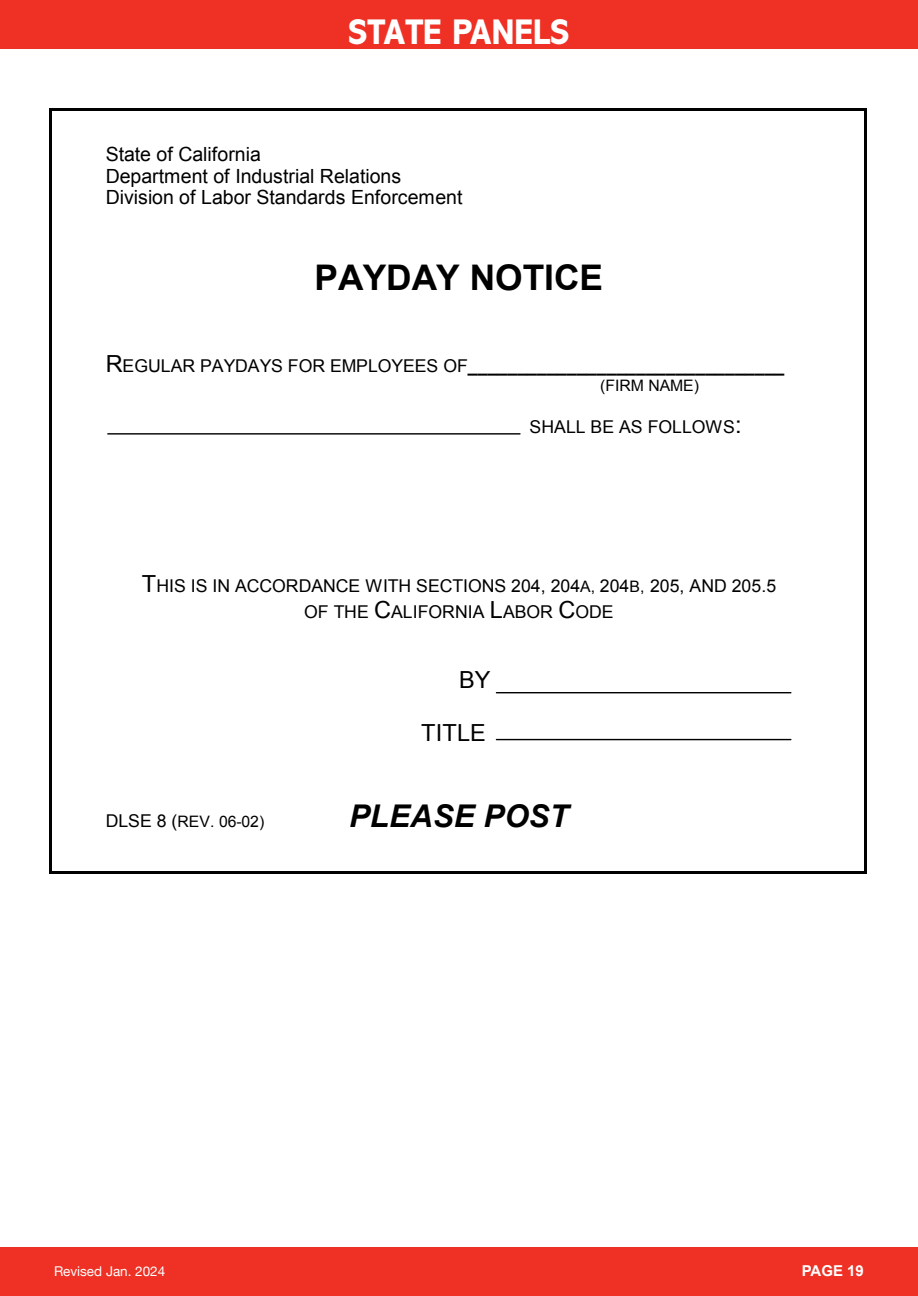
<style>
.page{position:relative;width:918px;height:1296px;background:#fff}
.page>*{position:absolute;margin:0;border:0;box-sizing:border-box;transform-origin:0 0}
.t1{font:800 36px "Abadi MT Pro";color:#fff;scale:.9 1}
.t2{font:700 35.4px "Arial";color:#000}
.t3{font:italic 700 31.35px "Arial";color:#000}
.t4{font:23.55px "Arial";letter-spacing:.005em;color:#000}
.t5{font:19.5px/21.6px "Arial";color:#000}
.t6{font:17.7px/26.4px "Arial";color:#000;text-align:center}
.t7{font:700 17.7px "Arial";color:#000}
.t8{font:15.75px "Arial";letter-spacing:-.005em;color:#000}
.t9{font:700 15px "Arial";color:#fff}
.t10{font:13.5px "Helvetica Neue";color:#fff}
.s1{font-weight:400;font-size:23.55px}
.s2{font-weight:400}
.s3{font-size:23.55px}
.s4{font-size:15.75px}
.s5{font-size:17.7px}
</style>
<div class="page">
<div style="left:0;top:0;width:918px;height:49px;background:#ee3124"></div>
<div style="left:0;top:1247px;width:918px;height:49px;background:#ee3124"></div>
<hr style="left:49px;top:108px;width:818px;height:2px;background:#000">
<hr style="left:49px;top:110px;width:3px;height:33px;background:#000">
<hr style="left:864px;top:110px;width:3px;height:33px;background:#000">
<hr style="left:49px;top:143px;width:3px;height:22px;background:#000">
<hr style="left:864px;top:143px;width:3px;height:22px;background:#000">
<hr style="left:49px;top:165px;width:3px;height:22px;background:#000">
<hr style="left:864px;top:165px;width:3px;height:22px;background:#000">
<hr style="left:49px;top:187px;width:3px;height:21px;background:#000">
<hr style="left:864px;top:187px;width:3px;height:21px;background:#000">
<hr style="left:49px;top:208px;width:3px;height:25px;background:#000">
<hr style="left:864px;top:208px;width:3px;height:25px;background:#000">
<hr style="left:49px;top:233px;width:3px;height:24px;background:#000">
<hr style="left:864px;top:233px;width:3px;height:24px;background:#000">
<hr style="left:49px;top:257px;width:3px;height:41px;background:#000">
<hr style="left:864px;top:257px;width:3px;height:41px;background:#000">
<hr style="left:49px;top:298px;width:3px;height:26px;background:#000">
<hr style="left:864px;top:298px;width:3px;height:26px;background:#000">
<hr style="left:49px;top:324px;width:3px;height:26px;background:#000">
<hr style="left:864px;top:324px;width:3px;height:26px;background:#000">
<hr style="left:49px;top:350px;width:3px;height:27px;background:#000">
<hr style="left:864px;top:350px;width:3px;height:27px;background:#000">
<hr style="left:49px;top:377px;width:3px;height:18px;background:#000">
<hr style="left:864px;top:377px;width:3px;height:18px;background:#000">
<hr style="left:49px;top:395px;width:3px;height:17px;background:#000">
<hr style="left:864px;top:395px;width:3px;height:17px;background:#000">
<hr style="left:49px;top:412px;width:3px;height:27px;background:#000">
<hr style="left:864px;top:412px;width:3px;height:27px;background:#000">
<hr style="left:49px;top:439px;width:3px;height:26px;background:#000">
<hr style="left:864px;top:439px;width:3px;height:26px;background:#000">
<hr style="left:49px;top:465px;width:3px;height:26px;background:#000">
<hr style="left:864px;top:465px;width:3px;height:26px;background:#000">
<hr style="left:49px;top:491px;width:3px;height:27px;background:#000">
<hr style="left:864px;top:491px;width:3px;height:27px;background:#000">
<hr style="left:49px;top:518px;width:3px;height:26px;background:#000">
<hr style="left:864px;top:518px;width:3px;height:26px;background:#000">
<hr style="left:49px;top:544px;width:3px;height:26px;background:#000">
<hr style="left:864px;top:544px;width:3px;height:26px;background:#000">
<hr style="left:49px;top:570px;width:3px;height:27px;background:#000">
<hr style="left:864px;top:570px;width:3px;height:27px;background:#000">
<hr style="left:49px;top:597px;width:3px;height:26px;background:#000">
<hr style="left:864px;top:597px;width:3px;height:26px;background:#000">
<hr style="left:49px;top:623px;width:3px;height:22px;background:#000">
<hr style="left:864px;top:623px;width:3px;height:22px;background:#000">
<hr style="left:49px;top:645px;width:3px;height:22px;background:#000">
<hr style="left:864px;top:645px;width:3px;height:22px;background:#000">
<hr style="left:49px;top:667px;width:3px;height:26px;background:#000">
<hr style="left:864px;top:667px;width:3px;height:26px;background:#000">
<hr style="left:49px;top:693px;width:3px;height:26px;background:#000">
<hr style="left:864px;top:693px;width:3px;height:26px;background:#000">
<hr style="left:49px;top:719px;width:3px;height:27px;background:#000">
<hr style="left:864px;top:719px;width:3px;height:27px;background:#000">
<hr style="left:49px;top:746px;width:3px;height:26px;background:#000">
<hr style="left:864px;top:746px;width:3px;height:26px;background:#000">
<hr style="left:49px;top:772px;width:3px;height:26px;background:#000">
<hr style="left:864px;top:772px;width:3px;height:26px;background:#000">
<hr style="left:49px;top:798px;width:3px;height:36px;background:#000">
<hr style="left:864px;top:798px;width:3px;height:36px;background:#000">
<hr style="left:49px;top:871px;width:818px;height:3px;background:#000">
<hr style="left:49px;top:834px;width:3px;height:37px;background:#000">
<hr style="left:864px;top:834px;width:3px;height:37px;background:#000">
<hr style="left:108px;top:433px;width:412px;height:2px;background:#000">
<hr style="left:496px;top:692px;width:295px;height:1px;background:#000">
<hr style="left:496px;top:739px;width:295px;height:1px;background:#000">
<h1 class="t1" style="left:349px;top:12px;width:247px">STATE PANELS</h1>
<p class="t5" style="left:106px;top:143px;width:358px">State of California<br>Department of Industrial Relations<br>Division of Labor Standards Enforcement</p>
<h2 class="t2" style="left:315px;top:253px;width:290px">PAYDAY NOTICE</h2>
<p class="t7" style="left:106px;top:353px;width:680px"><span class="s1">R</span><span class="s2">EGULAR PAYDAYS FOR EMPLOYEES OF</span>________________________________</p>
<p class="t8" style="left:600px;top:375px;width:100px">(FIRM NAME)</p>
<p class="t6" style="left:530px;top:414px;width:213px">SHALL BE AS FOLLOWS<span class="s3">:</span></p>
<p class="t6" style="left:142px;top:572px;width:636px"><span class="s3">T</span>HIS IS IN ACCORDANCE WITH SECTIONS 204, 204<span class="s4">A,</span> 204<span class="s4">B,</span> 205, AND 205.5<br>OF THE <span class="s3">C</span>ALIFORNIA <span class="s3">L</span>ABOR <span class="s3">C</span>ODE</p>
<h3 class="t4" style="left:459px;top:663px;width:33px">BY</h3>
<h3 class="t4" style="left:421px;top:716px;width:66px">TITLE</h3>
<p class="t8" style="left:106px;top:811px;width:160px"><span class="s5">DLSE 8 (</span>REV. 06-02)</p>
<h3 class="t3" style="left:349px;top:795px;width:221px">PLEASE POST</h3>
<p class="t10" style="left:54px;top:1262px;width:113px">Revised Jan. 2024</p>
<p class="t9" style="left:802px;top:1261px;width:64px">PAGE 19</p>
</div>
